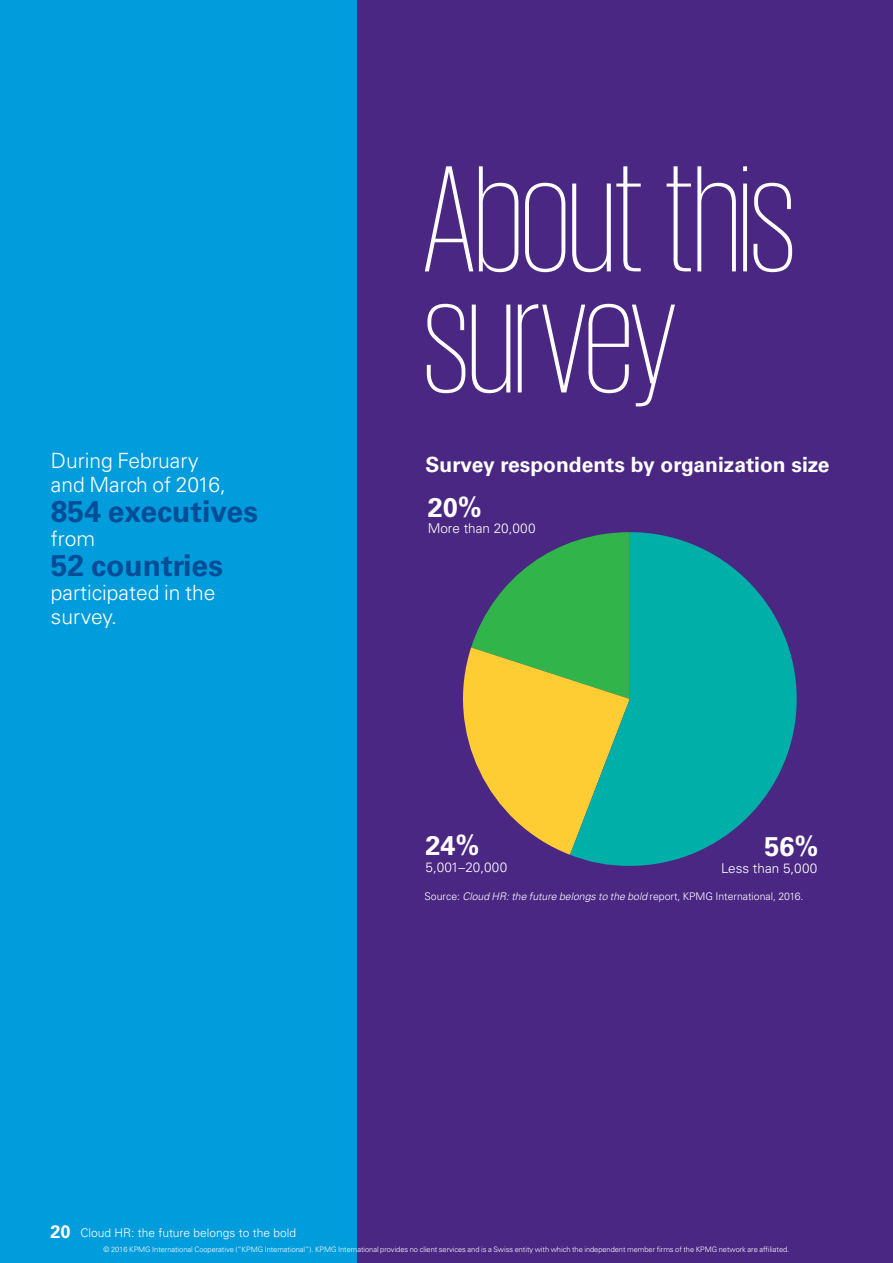
<style>
.page{position:relative;width:893px;height:1263px;background:#fff}
.page>*{position:absolute;margin:0;border:0;box-sizing:border-box;transform-origin:0 0}
.t1{font:200 154.95px/121.1px "KPMG";letter-spacing:-.015em;color:#fff}
.t2{font:700 30px "Univers LT Std";color:#014d97}
.t3{font:700 27px "Univers LT Std";color:#fff}
.t4{font:300 21px/24px "Univers LT Std";color:#fff}
.t5{font:700 21px "Univers LT Std";color:#fff}
.t6{font:300 13.5px "Univers LT Std";color:#fff}
.t7{font:300 12px "Univers LT Std";color:#fff}
.t8{font:300 10.5px "Univers LT Std";color:#fff}
.t9{font:300 7.5px "Univers LT Std";letter-spacing:-.005em;color:#fff}
.s1{font-style:italic}
.s2{font-weight:700;font-size:18px}
</style>
<div class="page">
<div style="left:0;top:0;width:357px;height:1263px;background:#009cdc"></div>
<div style="left:357px;top:0;width:536px;height:1263px;background:#4a2783"></div>
<svg style="left:463px;top:543px;width:107px;height:312px"></svg>
<svg style="left:570px;top:532px;width:227px;height:334px;fill:#00afa8"></svg>
<h3 class="t4" style="left:51px;top:449px;width:176px">During February and March of 2016,</h3>
<h2 class="t2" style="left:51px;top:494px;width:209px">854 executives</h2>
<h3 class="t4" style="left:51px;top:527px;width:46px">from</h3>
<h2 class="t2" style="left:51px;top:548px;width:174px">52 countries</h2>
<h3 class="t4" style="left:51px;top:581px;width:166px">participated in the survey.</h3>
<h1 class="t1" style="left:423px;top:155px;width:375px">About this survey</h1>
<h3 class="t5" style="left:426px;top:452px;width:406px">Survey respondents by organization size</h3>
<h3 class="t3" style="left:428px;top:491px;width:56px">20%</h3>
<h3 class="t6" style="left:428px;top:520px;width:109px">More than 20,000</h3>
<h3 class="t3" style="left:426px;top:830px;width:56px">24%</h3>
<h3 class="t6" style="left:426px;top:859px;width:83px">5,001–20,000</h3>
<h3 class="t3" style="left:765px;top:830px;width:56px">56%</h3>
<h3 class="t6" style="left:721px;top:860px;width:98px">Less than 5,000</h3>
<h3 class="t8" style="left:424px;top:889px;width:380px">Source: <span class="s1">Cloud HR: the future belongs to the bold</span> report, KPMG International, 2016.</h3>
<h3 class="t7" style="left:50px;top:1225px;width:247px"><span class="s2">20</span> Cloud HR: the future belongs to the bold</h3>
<p class="t9" style="left:104px;top:1245px;width:687px">© 2016 KPMG International Cooperative (“KPMG International”). KPMG International provides no client services and is a Swiss entity with which the independent member firms of the KPMG network are affiliated.</p>
</div>
